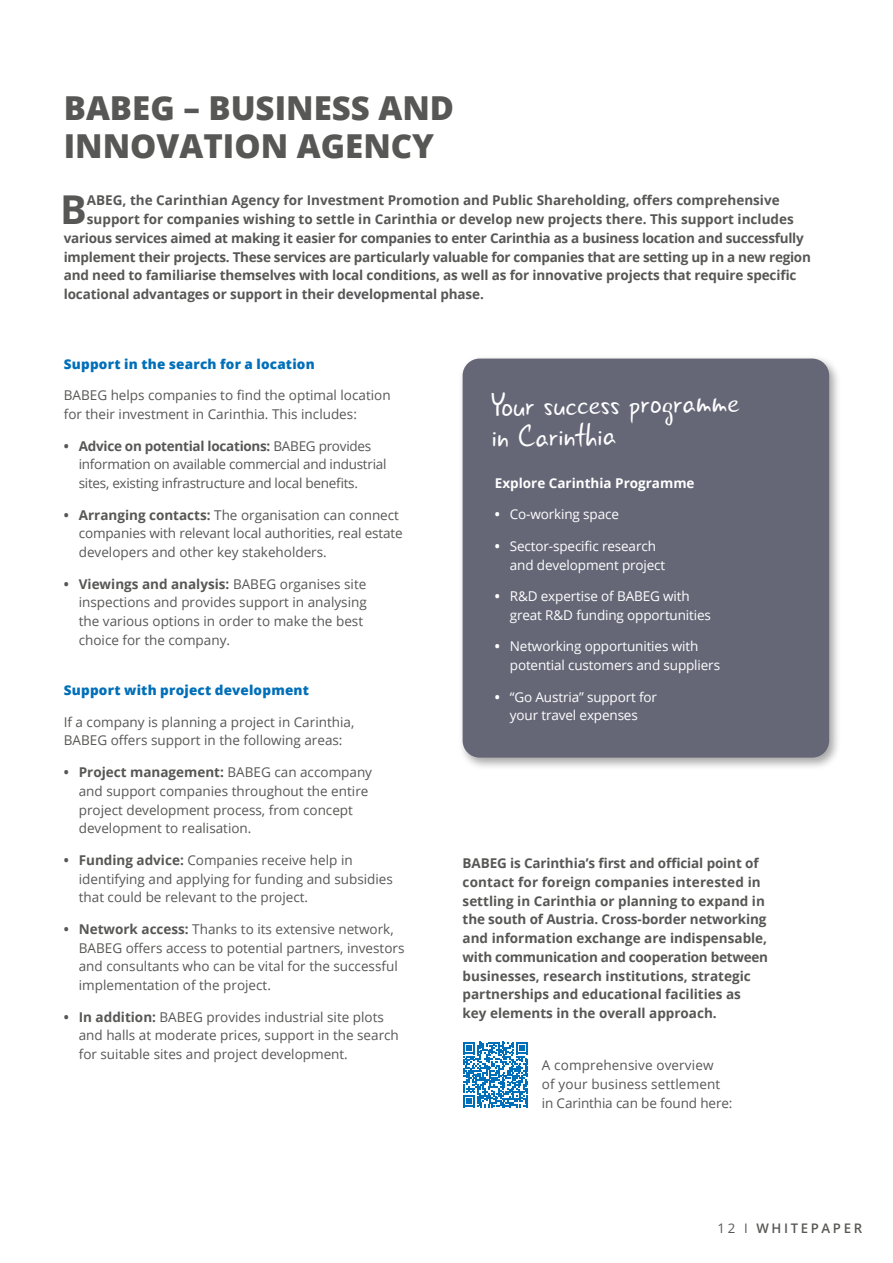
<style>
.page{position:relative;width:893px;height:1263px;background:#fff}
.page>*{position:absolute;margin:0;border:0;box-sizing:border-box;transform-origin:0 0}
.t1{font:700 39.75px "Open Sans";color:#575756}
.t2{font:800 33px/37.5px "Open Sans";color:#575756}
.t3{font:33px/31.5px "Gunny Rewritten";color:#fff}
.t4{font:13.5px/18.8px "Open Sans";color:#575756}
.t5{font:700 13.5px/18.8px "Open Sans";letter-spacing:-.01em;color:#575756}
.t6{font:13.5px/18.8px "Open Sans";letter-spacing:-.01em;color:#fff}
.t7{font:13.5px/18.8px "Open Sans";letter-spacing:-.02em;color:#575756}
.t8{font:800 13.5px "Open Sans";letter-spacing:.015em;color:#006fb9}
.t9{font:700 13.5px "Open Sans";color:#fff}
.t10{font:600 13.2px "Open Sans";letter-spacing:.2em;color:#575756}
.s1{font-weight:700}
.s2{font-weight:400}
</style>
<div class="page">
<svg style="left:463px;top:1042px;width:65px;height:65px"></svg>
<div style="left:458px;top:354px;width:384px;height:416px;background:#000;opacity:.35"></div>
<div style="left:463px;top:359px;width:366px;height:399px;background:#656777;border-radius:17px"></div>
<p class="t2" style="left:64px;top:88px;width:392px">BABEG – BUSINESS AND<br>INNOVATION AGENCY</p>
<p class="t1" style="left:60px;top:182px;width:28px">B</p>
<p class="t5" style="left:87px;top:191px;width:694px">ABEG, the Carinthian Agency for Investment Promotion and Public Shareholding, offers comprehensive</p>
<p class="t5" style="left:87px;top:209px;width:708px">support for companies wishing to settle in Carinthia or develop new projects there. This support includes</p>
<p class="t5" style="left:64px;top:228px;width:741px">various services aimed at making it easier for companies to enter Carinthia as a business location and successfully</p>
<p class="t5" style="left:64px;top:247px;width:749px">implement their projects. These services are particularly valuable for companies that are setting up in a new region</p>
<p class="t5" style="left:64px;top:266px;width:734px">and need to familiarise themselves with local conditions, as well as for innovative projects that require specific</p>
<p class="t5" style="left:64px;top:284px;width:422px">locational advantages or support in their developmental phase.</p>
<p class="t8" style="left:64px;top:354px;width:253px">Support in the search for a location</p>
<p class="t4" style="left:64px;top:386px;width:328px">BABEG helps companies to find the optimal location for their investment in Carinthia. This includes:</p>
<p class="t7" style="left:79px;top:436px;width:309px;text-indent:-15px"><span class="s1">• Advice on potential locations:</span> BABEG provides information on available commercial and industrial sites, existing infrastructure and local benefits.</p>
<p class="t4" style="left:79px;top:505px;width:325px;text-indent:-15px"><span class="s1">• Arranging contacts:</span> The organisation can connect companies with relevant local authorities, real estate developers and other key stakeholders.</p>
<p class="t4" style="left:79px;top:574px;width:289px;text-indent:-15px"><span class="s1">• Viewings and analysis:</span> BABEG organises site inspections and provides support in analysing the various options in order to make the best choice for the company.</p>
<p class="t8" style="left:64px;top:680px;width:247px">Support with project development</p>
<p class="t4" style="left:64px;top:712px;width:292px">If a company is planning a project in Carinthia,<br>BABEG offers support in the following areas:</p>
<p class="t4" style="left:79px;top:762px;width:295px;text-indent:-15px"><span class="s1">• Project management:</span> BABEG can accompany and support companies throughout the entire project development process, from concept development to realisation.</p>
<p class="t4" style="left:79px;top:850px;width:316px;text-indent:-15px"><span class="s1">• Funding advice:</span> Companies receive help in identifying and applying for funding and subsidies that could be relevant to the project.</p>
<p class="t4" style="left:79px;top:919px;width:327px;text-indent:-15px"><span class="s1">• Network access:</span> Thanks to its extensive network, BABEG offers access to potential partners, investors and consultants who can be vital for the successful implementation of the project.</p>
<p class="t4" style="left:79px;top:1007px;width:322px;text-indent:-15px"><span class="s1">• In addition:</span> BABEG provides industrial site plots and halls at moderate prices, support in the search for suitable sites and project development.</p>
<p class="t3" style="left:491px;top:391px;width:250px;rotate:-1deg">Your success programme in Carinthia</p>
<p class="t9" style="left:495px;top:473px;width:201px">Explore Carinthia Programme</p>
<p class="t6" style="left:495px;top:505px;width:126px"><span class="s1">•</span> Co-working space</p>
<p class="t6" style="left:510px;top:536px;width:157px;text-indent:-15px"><span class="s1">•</span> Sector-specific research and development project</p>
<p class="t6" style="left:510px;top:586px;width:203px;text-indent:-15px"><span class="s1">•</span> R&amp;D expertise of BABEG with great R&amp;D funding opportunities</p>
<p class="t6" style="left:510px;top:637px;width:212px;text-indent:-15px"><span class="s1">•</span> Networking opportunities with potential customers and suppliers</p>
<p class="t6" style="left:495px;top:687px;width:164px;text-align:center"><span class="s1">•</span> “Go Austria” support for your travel expenses</p>
<p class="t5" style="left:463px;top:853px;width:307px">BABEG is Carinthia’s first and official point of contact for foreign companies interested in settling in Carinthia or planning to expand in the south of Austria. Cross-border networking and information exchange are indispensable, with communication and cooperation between businesses, research institutions, strategic partnerships and educational facilities as key elements in the overall approach.</p>
<p class="t4" style="left:542px;top:1055px;width:192px">A comprehensive overview<br>of your business settlement in Carinthia can be found here:</p>
<p class="t10" style="left:717px;top:1219px;width:146px"><span class="s2">12 I</span> WHITEPAPER</p>
</div>
